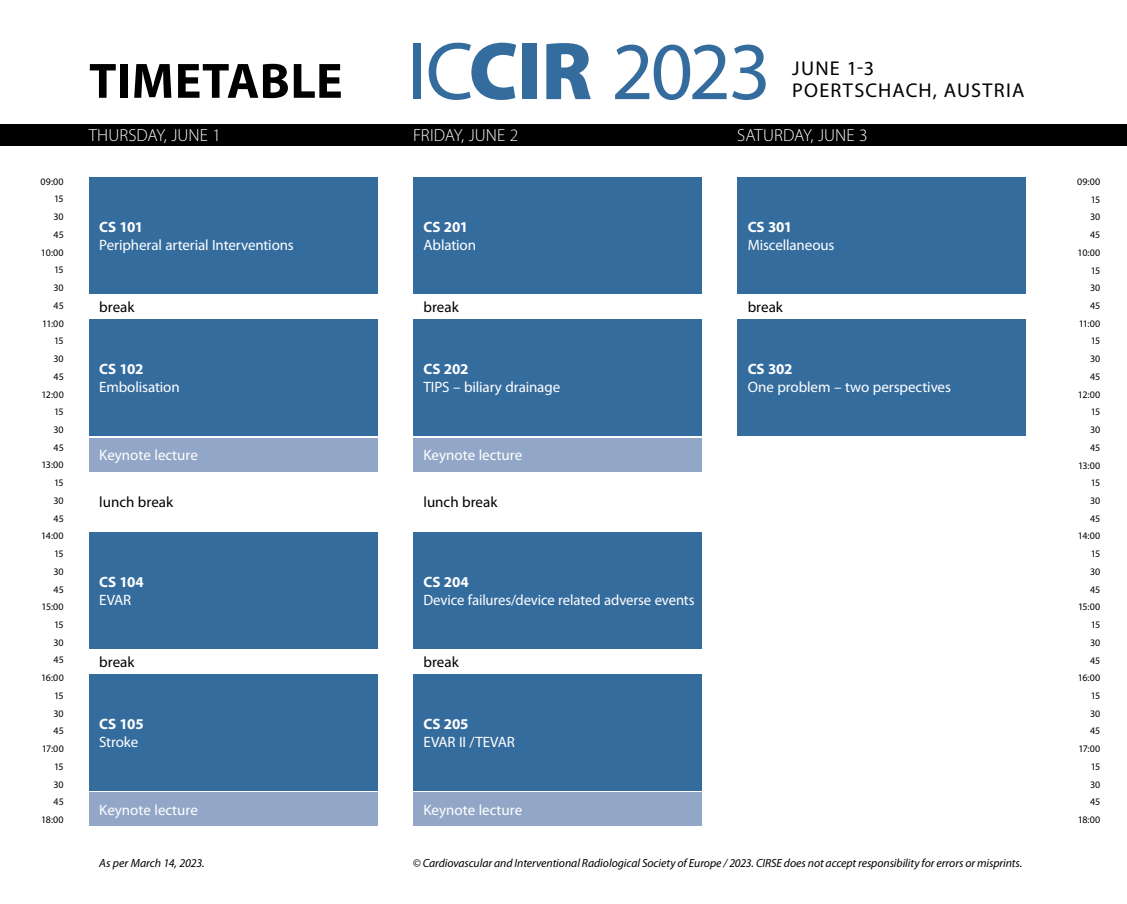
<style>
.page{position:relative;width:1127px;height:904px;background:#fff}
.page>*{position:absolute;margin:0;border:0;box-sizing:border-box;transform-origin:0 0}
.t1{font:700 50px "Myriad Pro";letter-spacing:.01em;color:#000}
.t2{font:20px/21.2px "Myriad Pro";letter-spacing:.06em;color:#000}
.t3{font:300 17.5px "Myriad Pro";letter-spacing:.005em;color:#fff}
.t4{font:15px "Myriad Pro";letter-spacing:-.005em;color:#fff}
.t5{font:700 15px "Myriad Pro";letter-spacing:-.01em;color:#fff}
.t6{font:15px "Myriad Pro";color:#000}
.t7{font:italic 11.88px "Myriad Pro";letter-spacing:-.005em;color:#000}
.t8{font:10px/17.8px "Myriad Pro";letter-spacing:-.01em;color:#000;text-align:right}
.s1{font-weight:400;font-size:82.5px;color:#356c9e}
.s2{font-weight:900;font-size:82.5px;color:#356c9e}
</style>
<div class="page">
<div style="left:0;top:124px;width:1127px;height:21px;background:#000"></div>
<div style="left:89px;top:177px;width:288px;height:117px;background:#356c9e"></div>
<div style="left:89px;top:319px;width:288px;height:117px;background:#356c9e"></div>
<div style="left:89px;top:673px;width:288px;height:117px;background:#356c9e"></div>
<div style="left:89px;top:531px;width:288px;height:117px;background:#356c9e"></div>
<div style="left:413px;top:531px;width:289px;height:117px;background:#356c9e"></div>
<div style="left:89px;top:438px;width:288px;height:33px;background:#92a6c7"></div>
<div style="left:89px;top:792px;width:288px;height:34px;background:#92a6c7"></div>
<div style="left:413px;top:438px;width:289px;height:33px;background:#92a6c7"></div>
<div style="left:413px;top:792px;width:289px;height:34px;background:#92a6c7"></div>
<div style="left:413px;top:319px;width:289px;height:117px;background:#356c9e"></div>
<div style="left:413px;top:673px;width:289px;height:117px;background:#356c9e"></div>
<div style="left:737px;top:319px;width:289px;height:117px;background:#356c9e"></div>
<div style="left:413px;top:177px;width:289px;height:117px;background:#356c9e"></div>
<div style="left:737px;top:177px;width:289px;height:117px;background:#356c9e"></div>
<h1 class="t1" style="left:89px;top:53px;width:683px">TIMETABLE <span class="s1">IC</span><span class="s2">CIR</span> <span class="s1">2023</span></h1>
<h2 class="t2" style="left:792px;top:58px;width:234px">JUNE 1-3<br>POERTSCHACH, AUSTRIA</h2>
<p class="t8" style="left:41px;top:173px;width:25px">09:00<br>15<br>30<br>45<br>10:00<br>15<br>30<br>45<br>11:00<br>15<br>30<br>45<br>12:00<br>15<br>30<br>45<br>13:00<br>15<br>30<br>45<br>14:00</p>
<p class="t8" style="left:41px;top:562px;width:24px">30<br>45<br>15:00<br>15<br>30<br>45<br>16:00<br>15<br>30<br>45<br>17:00</p>
<p class="t8" style="left:54px;top:545px;width:11px">15</p>
<p class="t3" style="left:89px;top:125px;width:134px">THURSDAY, JUNE 1</p>
<p class="t3" style="left:413px;top:125px;width:107px">FRIDAY, JUNE 2</p>
<p class="t3" style="left:737px;top:125px;width:132px">SATURDAY, JUNE 3</p>
<p class="t5" style="left:99px;top:219px;width:45px">CS 101</p>
<p class="t4" style="left:99px;top:237px;width:196px">Peripheral arterial Interventions</p>
<p class="t5" style="left:423px;top:219px;width:46px">CS 201</p>
<p class="t4" style="left:423px;top:237px;width:54px">Ablation</p>
<p class="t5" style="left:748px;top:219px;width:46px">CS 301</p>
<p class="t4" style="left:748px;top:237px;width:88px">Miscellaneous</p>
<p class="t6" style="left:99px;top:299px;width:37px">break</p>
<p class="t6" style="left:423px;top:299px;width:37px">break</p>
<p class="t6" style="left:748px;top:299px;width:37px">break</p>
<p class="t5" style="left:99px;top:361px;width:46px">CS 102</p>
<p class="t4" style="left:99px;top:379px;width:82px">Embolisation</p>
<p class="t5" style="left:423px;top:361px;width:46px">CS 202</p>
<p class="t4" style="left:423px;top:379px;width:138px">TIPS – biliary drainage</p>
<p class="t5" style="left:748px;top:361px;width:46px">CS 302</p>
<p class="t4" style="left:748px;top:379px;width:205px">One problem – two perspectives</p>
<p class="t4" style="left:99px;top:447px;width:100px">Keynote lecture</p>
<p class="t4" style="left:423px;top:447px;width:100px">Keynote lecture</p>
<p class="t6" style="left:99px;top:494px;width:75px">lunch break</p>
<p class="t6" style="left:423px;top:494px;width:75px">lunch break</p>
<p class="t5" style="left:99px;top:573px;width:46px">CS 104</p>
<p class="t4" style="left:99px;top:591px;width:34px">EVAR</p>
<p class="t5" style="left:423px;top:573px;width:47px">CS 204</p>
<p class="t4" style="left:423px;top:591px;width:273px">Device failures/device related adverse events</p>
<p class="t6" style="left:99px;top:653px;width:37px">break</p>
<p class="t6" style="left:423px;top:653px;width:37px">break</p>
<p class="t5" style="left:99px;top:715px;width:46px">CS 105</p>
<p class="t4" style="left:99px;top:733px;width:40px">Stroke</p>
<p class="t5" style="left:423px;top:715px;width:47px">CS 205</p>
<p class="t4" style="left:423px;top:733px;width:93px">EVAR II /TEVAR</p>
<p class="t8" style="left:1077px;top:173px;width:25px">09:00<br>15<br>30<br>45<br>10:00<br>15<br>30<br>45<br>11:00<br>15<br>30<br>45<br>12:00<br>15<br>30<br>45<br>13:00<br>15<br>30<br>45<br>14:00</p>
<p class="t8" style="left:1078px;top:563px;width:24px">30<br>45<br>15:00<br>15<br>30<br>45<br>16:00<br>15<br>30<br>45<br>17:00</p>
<p class="t8" style="left:1090px;top:545px;width:11px">15</p>
<p class="t8" style="left:41px;top:757px;width:24px">15<br>30<br>45<br>18:00</p>
<p class="t8" style="left:1078px;top:757px;width:24px">15<br>30<br>45<br>18:00</p>
<p class="t4" style="left:99px;top:801px;width:100px">Keynote lecture</p>
<p class="t4" style="left:423px;top:801px;width:100px">Keynote lecture</p>
<p class="t7" style="left:99px;top:856px;width:107px">As per March 14, 2023.</p>
<p class="t7" style="left:413px;top:856px;width:611px">© Cardiovascular and Interventional Radiological Society of Europe / 2023. CIRSE does not accept responsibility for errors or misprints.</p>
</div>
